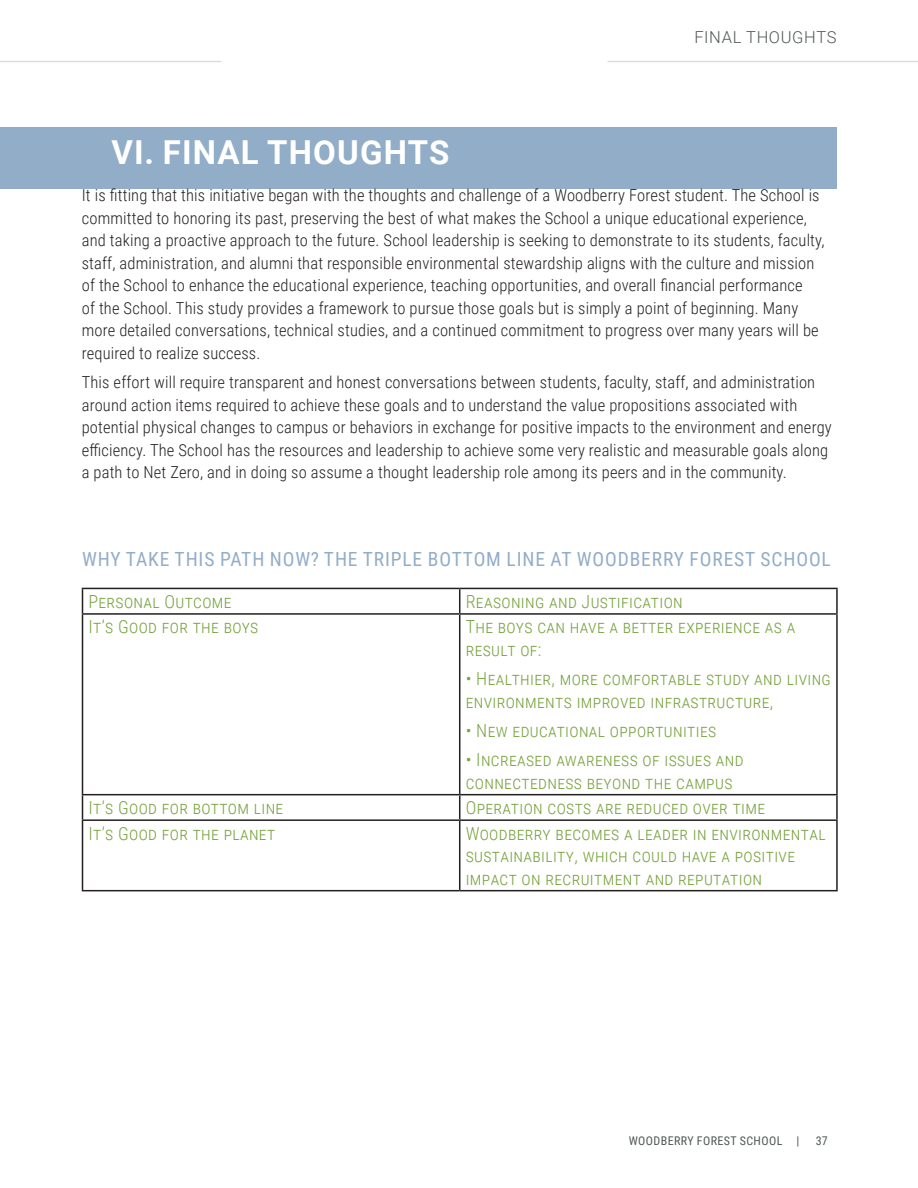
<style>
.page{position:relative;width:918px;height:1188px;background:#fff}
.page>*{position:absolute;margin:0;border:0;box-sizing:border-box;transform-origin:0 0}
.t1{font:700 33px "Roboto";letter-spacing:.035em;color:#fff}
.t2{font:19.5px "Roboto Condensed";letter-spacing:.045em;color:#92adc8}
.t3{font:300 18px/22.5px "Roboto Condensed";letter-spacing:.02em;color:#78a33f}
.t4{font:300 16.5px/22.5px "Roboto Condensed";letter-spacing:.01em;color:#231f20}
.t5{font:300 16.5px "Roboto";letter-spacing:.04em;color:#525758}
.t6{font:12px "Roboto Condensed";letter-spacing:.035em;color:#525758}
</style>
<div class="page">
<hr style="left:0;top:61px;width:221px;height:1px;background:#dedcdc">
<hr style="left:608px;top:61px;width:310px;height:1px;background:#dedcdc">
<div style="left:0;top:127px;width:837px;height:61px;background:#92adc8"></div>
<hr style="left:82px;top:588px;width:378px;height:1px;background:#231f20">
<svg style="left:82px;top:589px;width:1px;height:24px"></svg>
<hr style="left:460px;top:588px;width:378px;height:1px;background:#231f20">
<svg style="left:459px;top:589px;width:1px;height:24px"></svg>
<hr style="left:836px;top:589px;width:2px;height:24px;background:#231f20">
<hr style="left:82px;top:613px;width:378px;height:2px;background:#231f20">
<hr style="left:82px;top:615px;width:1px;height:179px;background:#231f20">
<hr style="left:460px;top:613px;width:378px;height:2px;background:#231f20">
<hr style="left:459px;top:615px;width:1px;height:179px;background:#231f20">
<hr style="left:836px;top:615px;width:2px;height:179px;background:#231f20">
<hr style="left:82px;top:794px;width:378px;height:1px;background:#231f20">
<svg style="left:82px;top:795px;width:1px;height:24px"></svg>
<hr style="left:460px;top:794px;width:378px;height:1px;background:#231f20">
<svg style="left:459px;top:795px;width:1px;height:24px"></svg>
<hr style="left:836px;top:795px;width:2px;height:24px;background:#231f20">
<hr style="left:82px;top:819px;width:378px;height:2px;background:#231f20">
<hr style="left:82px;top:821px;width:1px;height:69px;background:#231f20">
<hr style="left:460px;top:819px;width:378px;height:2px;background:#231f20">
<hr style="left:459px;top:821px;width:1px;height:69px;background:#231f20">
<hr style="left:836px;top:821px;width:2px;height:69px;background:#231f20">
<hr style="left:82px;top:890px;width:378px;height:1px;background:#231f20">
<hr style="left:460px;top:890px;width:378px;height:1px;background:#231f20">
<p class="t5" style="left:694px;top:26px;width:144px">FINAL THOUGHTS</p>
<h1 class="t1" style="left:111px;top:129px;width:339px">VI. FINAL THOUGHTS</h1>
<p class="t4" style="left:82px;top:184px;width:744px">It is fitting that this initiative began with the thoughts and challenge of a Woodberry Forest student. The School is committed to honoring its past, preserving the best of what makes the School a unique educational experience, and taking a proactive approach to the future. School leadership is seeking to demonstrate to its students, faculty, staff, administration, and alumni that responsible environmental stewardship aligns with the culture and mission of the School to enhance the educational experience, teaching opportunities, and overall financial performance<br>of the School. This study provides a framework to pursue those goals but is simply a point of beginning. Many more detailed conversations, technical studies, and a continued commitment to progress over many years will be required to realize success.</p>
<p class="t4" style="left:82px;top:371px;width:752px">This effort will require transparent and honest conversations between students, faculty, staff, and administration around action items required to achieve these goals and to understand the value propositions associated with potential physical changes to campus or behaviors in exchange for positive impacts to the environment and energy efficiency. The School has the resources and leadership to achieve some very realistic and measurable goals along a path to Net Zero, and in doing so assume a thought leadership role among its peers and in the community.</p>
<p class="t2" style="left:82px;top:545px;width:750px">WHY TAKE THIS PATH NOW? THE TRIPLE BOTTOM LINE AT WOODBERRY FOREST SCHOOL</p>
<p class="t3" style="left:88px;top:590px;width:145px">Personal Outcome</p>
<p class="t3" style="left:466px;top:590px;width:219px">Reasoning and Justification</p>
<p class="t3" style="left:88px;top:615px;width:171px">It’s Good for the boys</p>
<p class="t3" style="left:466px;top:615px;width:331px">The boys can have a better experience as a result of:</p>
<p class="t3" style="left:466px;top:667px;width:367px">• Healthier, more comfortable study and living environments improved infrastructure,</p>
<p class="t3" style="left:466px;top:719px;width:252px">• New educational opportunities</p>
<p class="t3" style="left:466px;top:748px;width:279px">• Increased awareness of issues and connectedness beyond the campus</p>
<p class="t3" style="left:88px;top:796px;width:196px">It’s Good for bottom line</p>
<p class="t3" style="left:466px;top:796px;width:301px">Operation costs are reduced over time</p>
<p class="t3" style="left:88px;top:821px;width:188px">It’s Good for the planet</p>
<p class="t3" style="left:466px;top:821px;width:361px">Woodberry becomes a leader in environmental sustainability, which could have a positive impact on recruitment and reputation</p>
<p class="t6" style="left:629px;top:1132px;width:172px">WOODBERRY FOREST SCHOOL |</p>
<p class="t6" style="left:816px;top:1132px;width:13px">37</p>
</div>
